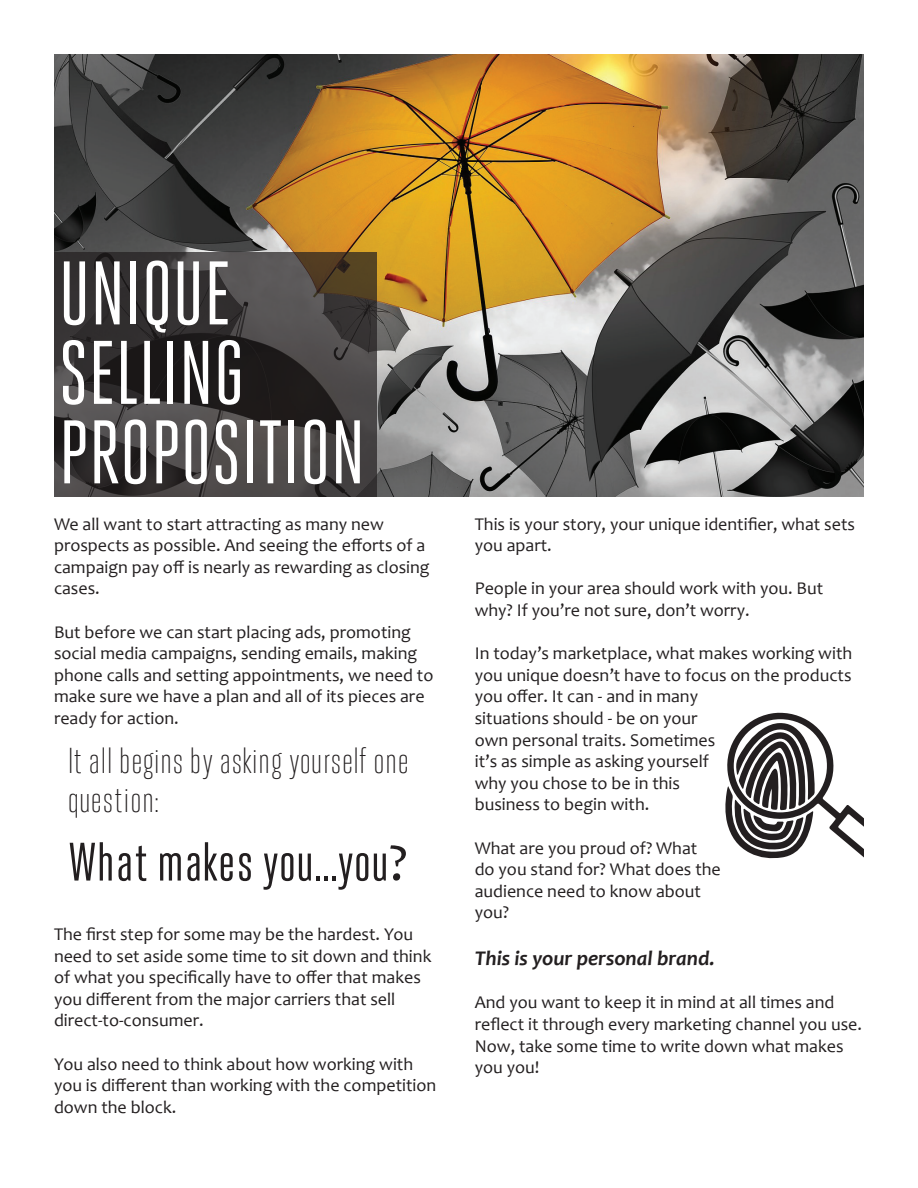
<style>
.page{position:relative;width:918px;height:1188px;background:#fff}
.page>*{position:absolute;margin:0;border:0;box-sizing:border-box;transform-origin:0 0}
.t1{font:90px/79.5px "Heroic Condensed";color:#fff}
.t2{font:54px "Heroic Condensed";color:#231f20}
.t3{font:300 36px/39px "Heroic Condensed";letter-spacing:.03em;color:#231f20}
.t4{font:italic 700 21px "Candara";color:#231f20}
.t5{font:18px/21.6px "Candara";color:#231f20}
.s1{font-family:"Candara"}
</style>
<div class="page">
<svg style="left:725px;top:713px;width:139px;height:146px"></svg>
<img style="left:54px;top:54px;width:810px;height:443px">
<svg style="left:54px;top:252px;width:323px;height:245px;background:#3b3837"></svg>
<h1 class="t1" style="left:59px;top:254px;width:308px">UNIQUE<br>SELLING<br>PROPOSITION</h1>
<p class="t5" style="left:54px;top:513px;width:377px">We all want to start attracting as many new prospects as possible. And seeing the efforts of a campaign pay off is nearly as rewarding as closing cases.</p>
<p class="t5" style="left:54px;top:621px;width:381px">But before we can start placing ads, promoting social media campaigns, sending emails, making phone calls and setting appointments, we need to make sure we have a plan and all of its pieces are ready for action.</p>
<h3 class="t3" style="left:68px;top:741px;width:343px">It all begins by asking yourself one question:</h3>
<h2 class="t2" style="left:68px;top:833px;width:341px">What makes you...you<span class="s1">?</span></h2>
<p class="t5" style="left:54px;top:923px;width:379px">The first step for some may be the hardest. You need to set aside some time to sit down and think of what you specifically have to offer that makes you different from the major carriers that sell direct-to-consumer.</p>
<p class="t5" style="left:54px;top:1053px;width:384px">You also need to think about how working with you is different than working with the competition down the block.</p>
<p class="t5" style="left:475px;top:513px;width:382px">This is your story, your unique identifier, what sets you apart.</p>
<p class="t5" style="left:475px;top:578px;width:350px">People in your area should work with you. But why? If you’re not sure, don’t worry.</p>
<p class="t5" style="left:475px;top:642px;width:379px">In today’s marketplace, what makes working with you unique doesn’t have to focus on the products you offer. It can - and in many<br>situations should - be on your<br>own personal traits. Sometimes<br>it’s as simple as asking yourself<br>why you chose to be in this<br>business to begin with.</p>
<p class="t5" style="left:475px;top:837px;width:248px">What are you proud of? What do you stand for? What does the audience need to know about you?</p>
<p class="t4" style="left:475px;top:945px;width:242px">This is your personal brand.</p>
<p class="t5" style="left:475px;top:992px;width:389px">And you want to keep it in mind at all times and reflect it through every marketing channel you use.<br>Now, take some time to write down what makes you you!</p>
</div>
